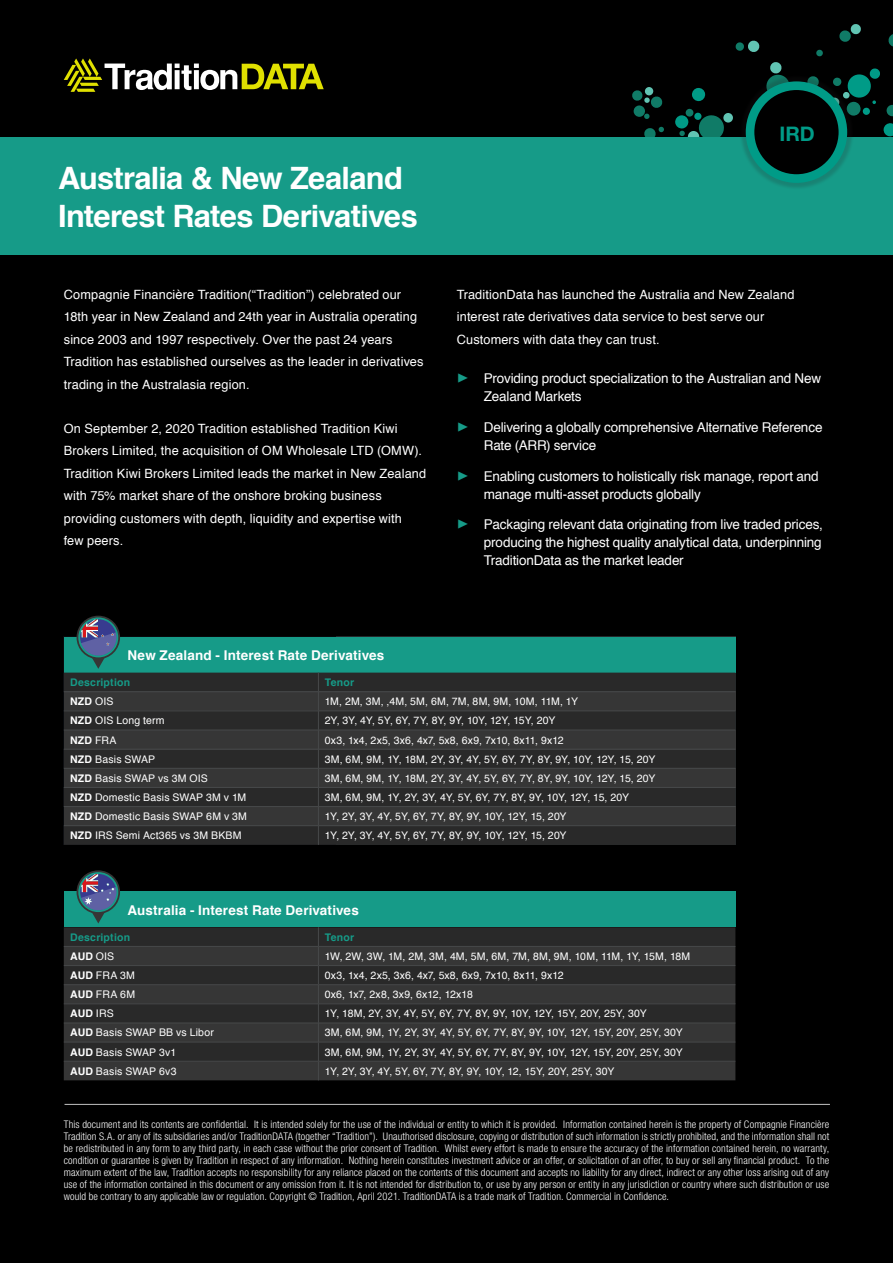
<style>
.page{position:relative;width:893px;height:1263px;background:#000}
.page>*{position:absolute;margin:0;border:0;box-sizing:border-box;transform-origin:0 0}
.t1{font:700 30.75px/37.5px "Helvetica";letter-spacing:-.025em;color:#fff}
.t2{font:700 20.1px "Helvetica Neue LT Pro";color:#009b87}
.t3{font:13.5px/18px "Helvetica";letter-spacing:-.01em;color:#fff}
.t4{font:700 13.5px "Helvetica";letter-spacing:.01em;color:#fff}
.t5{font:12.75px/22.5px "Helvetica";letter-spacing:.01em;color:#fff}
.t6{font:300 condensed 10.5px/12px "Helvetica Neue LT Pro";letter-spacing:.01em;color:#fff;text-align:justify}
.t7{font:10.5px "Helvetica";letter-spacing:.005em;color:#fff}
.t8{font:10.5px "Helvetica";letter-spacing:-.015em;color:#fff}
.t9{font:10.5px "Helvetica";letter-spacing:-.02em;color:#fff}
.t10{font:700 10.5px "Helvetica";letter-spacing:.02em;color:#169b88}
.t11{font:700 10.5px "Helvetica";letter-spacing:.025em;color:#fff}
.s1{font-family:"Minion Pro";font-size:19.5px;color:#169b88}
.s2{font-weight:400}
.s3{font-weight:700}
</style>
<div class="page">
<div style="left:688px;top:131px;width:12px;height:12px;background:#61c4b3;border-radius:50%"></div>
<svg style="left:679px;top:131px;width:6px;height:5px"></svg>
<div style="left:645px;top:87px;width:8px;height:9px;background:#61c4b3;border-radius:50%"></div>
<div style="left:692px;top:88px;width:13px;height:13px;background:#009b87;border-radius:50%"></div>
<svg style="left:632px;top:90px;width:31px;height:29px"></svg>
<svg style="left:644px;top:127px;width:20px;height:10px"></svg>
<div style="left:675px;top:115px;width:14px;height:14px;background:#009b87;border-radius:50%"></div>
<div style="left:685px;top:109px;width:9px;height:8px;background:#107b67;border-radius:50%"></div>
<div style="left:694px;top:113px;width:8px;height:7px;background:#009b87;border-radius:50%"></div>
<div style="left:723px;top:113px;width:10px;height:10px;background:#61c4b3;border-radius:50%"></div>
<svg style="left:698px;top:115px;width:27px;height:22px"></svg>
<svg style="left:735px;top:24px;width:158px;height:113px"></svg>
<svg style="left:64px;top:58px;width:260px;height:34px"></svg>
<div style="left:0;top:137px;width:893px;height:118px;background:#169b88"></div>
<hr style="left:65px;top:1104px;width:765px;height:1px;background:#c2c2c2">
<svg style="left:77px;top:870px;width:43px;height:44px"></svg>
<svg style="left:78px;top:872px;width:40px;height:40px"></svg>
<svg style="left:64px;top:874px;width:671px;height:206px;background:#283f3c"></svg>
<div style="left:77px;top:616px;width:43px;height:43px;background:#363636;border-radius:50%"></div>
<svg style="left:78px;top:617px;width:40px;height:40px"></svg>
<svg style="left:64px;top:619px;width:671px;height:226px;background:#283d3a"></svg>
<div style="left:739px;top:74px;width:115px;height:116px;background:#231f20;opacity:.2"></div>
<div style="left:749px;top:86px;width:93px;height:93px;background:#000;border-radius:50%"></div>
<div style="left:746px;top:81px;width:101px;height:102px;border:9px solid #009b87;border-radius:50%"></div>
<p class="t1" style="left:58px;top:160px;width:361px">Australia &amp; New Zealand<br>Interest Rates Derivatives</p>
<p class="t5" style="left:64px;top:283px;width:361px">Compagnie Financière Tradition(“Tradition”) celebrated our 18th year in New Zealand and 24th year in Australia operating since 2003 and 1997 respectively. Over the past 24 years Tradition has established ourselves as the leader in derivatives trading in the Australasia region.</p>
<p class="t5" style="left:64px;top:417px;width:364px">On September 2, 2020 Tradition established Tradition Kiwi Brokers Limited, the acquisition of OM Wholesale LTD (OMW).<br>Tradition Kiwi Brokers Limited leads the market in New Zealand with 75% market share of the onshore broking business providing customers with depth, liquidity and expertise with<br>few peers.</p>
<p class="t2" style="left:779px;top:121px;width:37px">IRD</p>
<p class="t5" style="left:457px;top:283px;width:339px">TraditionData has launched the Australia and New Zealand interest rate derivatives data service to best serve our<br>Customers with data they can trust.</p>
<p class="t3" style="left:484px;top:370px;width:339px;text-indent:-27px"><span class="s1">▶</span> Providing product specialization to the Australian and New<br>Zealand Markets</p>
<p class="t3" style="left:484px;top:419px;width:340px;text-indent:-27px"><span class="s1">▶</span> Delivering a globally comprehensive Alternative Reference<br>Rate (ARR) service</p>
<p class="t3" style="left:484px;top:467px;width:336px;text-indent:-27px"><span class="s1">▶</span> Enabling customers to holistically risk manage, report and manage multi-asset products globally</p>
<p class="t3" style="left:484px;top:516px;width:341px;text-align:justify;text-indent:-27px"><span class="s1">▶</span> Packaging relevant data originating from live traded prices, producing the highest quality analytical data, underpinning TraditionData as the market leader</p>
<p class="t4" style="left:128px;top:644px;width:258px">New Zealand - Interest Rate Derivatives</p>
<p class="t10" style="left:70px;top:674px;width:61px">Description</p>
<p class="t10" style="left:325px;top:674px;width:31px">Tenor</p>
<p class="t11" style="left:70px;top:693px;width:45px">NZD <span class="s2">OIS</span></p>
<p class="t7" style="left:325px;top:693px;width:255px">1M, 2M, 3M, ,4M, 5M, 6M, 7M, 8M, 9M, 10M, 11M, 1Y</p>
<p class="t7" style="left:70px;top:713px;width:96px"><span class="s3">NZD</span> OIS Long term</p>
<p class="t9" style="left:325px;top:713px;width:232px">2Y, 3Y, 4Y, 5Y, 6Y, 7Y, 8Y, 9Y, 10Y, 12Y, 15Y, 20Y</p>
<p class="t11" style="left:70px;top:731px;width:48px">NZD <span class="s2">FRA</span></p>
<p class="t7" style="left:325px;top:732px;width:240px">0x3, 1x4, 2x5, 3x6, 4x7, 5x8, 6x9, 7x10, 8x11, 9x12</p>
<p class="t7" style="left:70px;top:751px;width:87px"><span class="s3">NZD</span> Basis SWAP</p>
<p class="t8" style="left:325px;top:751px;width:332px">3M, 6M, 9M, 1Y, 18M, 2Y, 3Y, 4Y, 5Y, 6Y, 7Y, 8Y, 9Y, 10Y, 12Y, 15, 20Y</p>
<p class="t7" style="left:70px;top:770px;width:139px"><span class="s3">NZD</span> Basis SWAP vs 3M OIS</p>
<p class="t8" style="left:325px;top:770px;width:332px">3M, 6M, 9M, 1Y, 18M, 2Y, 3Y, 4Y, 5Y, 6Y, 7Y, 8Y, 9Y, 10Y, 12Y, 15, 20Y</p>
<p class="t7" style="left:70px;top:789px;width:178px"><span class="s3">NZD</span> Domestic Basis SWAP 3M v 1M</p>
<p class="t8" style="left:325px;top:789px;width:306px">3M, 6M, 9M, 1Y, 2Y, 3Y, 4Y, 5Y, 6Y, 7Y, 8Y, 9Y, 10Y, 12Y, 15, 20Y</p>
<p class="t7" style="left:70px;top:808px;width:178px"><span class="s3">NZD</span> Domestic Basis SWAP 6M v 3M</p>
<p class="t9" style="left:325px;top:808px;width:243px">1Y, 2Y, 3Y, 4Y, 5Y, 6Y, 7Y, 8Y, 9Y, 10Y, 12Y, 15, 20Y</p>
<p class="t7" style="left:70px;top:827px;width:173px"><span class="s3">NZD</span> IRS Semi Act365 vs 3M BKBM</p>
<p class="t9" style="left:325px;top:827px;width:243px">1Y, 2Y, 3Y, 4Y, 5Y, 6Y, 7Y, 8Y, 9Y, 10Y, 12Y, 15, 20Y</p>
<p class="t4" style="left:128px;top:899px;width:233px">Australia - Interest Rate Derivatives</p>
<p class="t10" style="left:70px;top:928px;width:61px">Description</p>
<p class="t10" style="left:325px;top:928px;width:31px">Tenor</p>
<p class="t11" style="left:70px;top:948px;width:46px">AUD <span class="s2">OIS</span></p>
<p class="t7" style="left:325px;top:948px;width:367px">1W, 2W, 3W, 1M, 2M, 3M, 4M, 5M, 6M, 7M, 8M, 9M, 10M, 11M, 1Y, 15M, 18M</p>
<p class="t7" style="left:70px;top:967px;width:66px"><span class="s3">AUD</span> FRA 3M</p>
<p class="t7" style="left:325px;top:967px;width:240px">0x3, 1x4, 2x5, 3x6, 4x7, 5x8, 6x9, 7x10, 8x11, 9x12</p>
<p class="t7" style="left:70px;top:986px;width:66px"><span class="s3">AUD</span> FRA 6M</p>
<p class="t7" style="left:325px;top:986px;width:150px">0x6, 1x7, 2x8, 3x9, 6x12, 12x18</p>
<p class="t11" style="left:70px;top:1005px;width:45px">AUD <span class="s2">IRS</span></p>
<p class="t8" style="left:325px;top:1005px;width:323px">1Y, 18M, 2Y, 3Y, 4Y, 5Y, 6Y, 7Y, 8Y, 9Y, 10Y, 12Y, 15Y, 20Y, 25Y, 30Y</p>
<p class="t7" style="left:70px;top:1025px;width:145px"><span class="s3">AUD</span> Basis SWAP BB vs Libor</p>
<p class="t8" style="left:325px;top:1025px;width:360px">3M, 6M, 9M, 1Y, 2Y, 3Y, 4Y, 5Y, 6Y, 7Y, 8Y, 9Y, 10Y, 12Y, 15Y, 20Y, 25Y, 30Y</p>
<p class="t7" style="left:70px;top:1044px;width:108px"><span class="s3">AUD</span> Basis SWAP 3v1</p>
<p class="t8" style="left:325px;top:1044px;width:360px">3M, 6M, 9M, 1Y, 2Y, 3Y, 4Y, 5Y, 6Y, 7Y, 8Y, 9Y, 10Y, 12Y, 15Y, 20Y, 25Y, 30Y</p>
<p class="t7" style="left:70px;top:1063px;width:108px"><span class="s3">AUD</span> Basis SWAP 6v3</p>
<p class="t9" style="left:325px;top:1063px;width:291px">1Y, 2Y, 3Y, 4Y, 5Y, 6Y, 7Y, 8Y, 9Y, 10Y, 12, 15Y, 20Y, 25Y, 30Y</p>
<p class="t6" style="left:64px;top:1118px;width:767px">This document and its contents are confidential. It is intended solely for the use of the individual or entity to which it is provided. Information contained herein is the property of Compagnie Financière Tradition S.A. or any of its subsidiaries and/or TraditionDATA (together “Tradition”). Unauthorised disclosure, copying or distribution of such information is strictly prohibited, and the information shall not be redistributed in any form to any third party, in each case without the prior consent of Tradition. Whilst every effort is made to ensure the accuracy of the information contained herein, no warranty, condition or guarantee is given by Tradition in respect of any information. Nothing herein constitutes investment advice or an offer, or solicitation of an offer, to buy or sell any financial product. To the maximum extent of the law, Tradition accepts no responsibility for any reliance placed on the contents of this document and accepts no liability for any direct, indirect or any other loss arising out of any use of the information contained in this document or any omission from it. It is not intended for distribution to, or use by any person or entity in any jurisdiction or country where such distribution or use would be contrary to any applicable law or regulation. Copyright © Tradition, April 2021. TraditionDATA is a trade mark of Tradition. Commercial in Confidence.</p>
</div>
